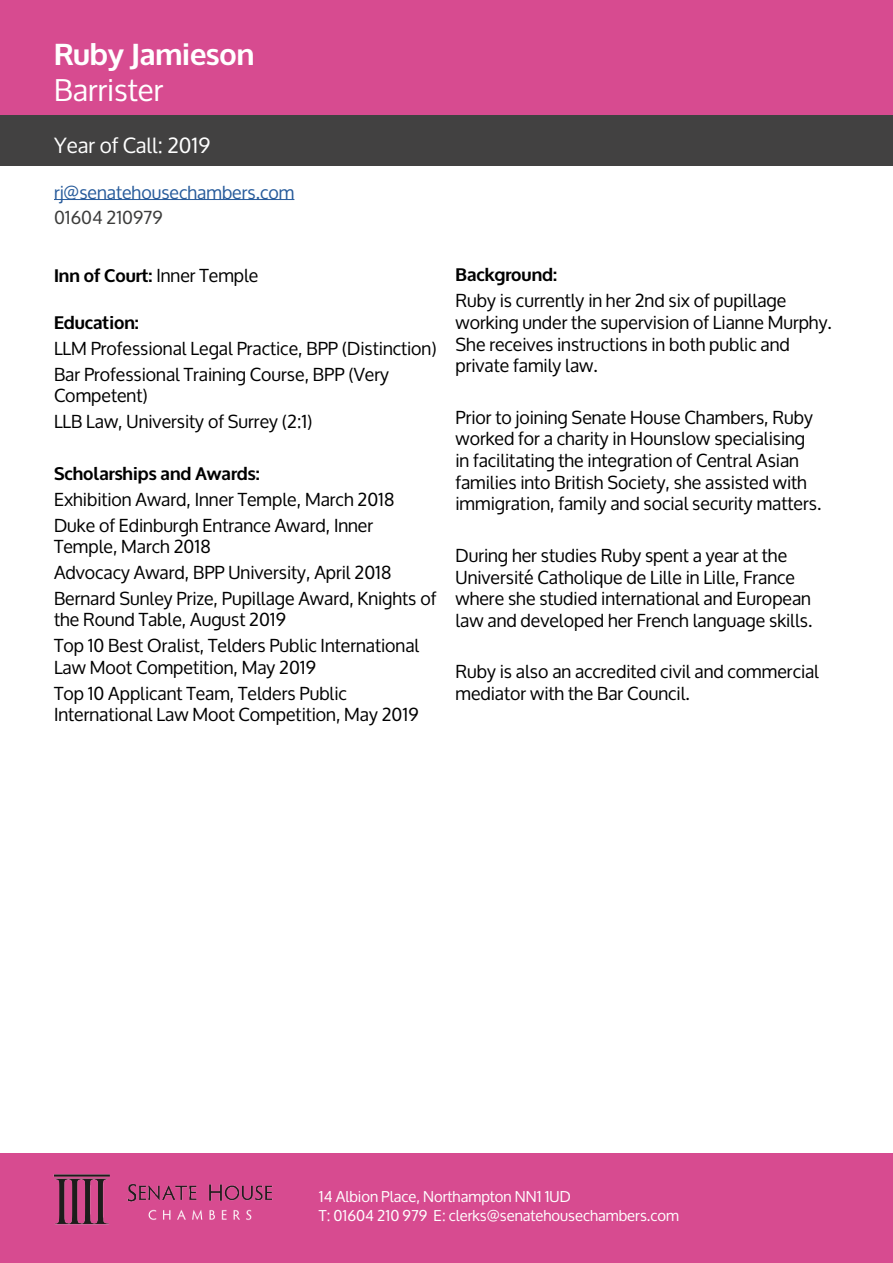
<style>
.page{position:relative;width:893px;height:1263px;background:#fff}
.page>*{position:absolute;margin:0;border:0;box-sizing:border-box;transform-origin:0 0}
.t1{font:700 30px "Oxygen";color:#fff}
.t2{font:30px "Oxygen";color:#fff}
.t3{font:21px "Oxygen";color:#fff}
.t4{font:18px/21.6px "Oxygen";color:#000}
.t5{font:700 18px "Oxygen";color:#000}
.t6{font:18px "Oxygen";color:#275b9b}
.t7{font:18px "Oxygen";color:#3c3c3b}
.t8{font:15px/19.5px "Oxygen";color:#fff}
.s1{font-weight:400}
</style>
<div class="page">
<div style="left:0;top:47px;width:893px;height:119px;background:#424141"></div>
<div style="left:0;top:0;width:893px;height:114px;background:#d74b90"></div>
<div style="left:0;top:1153px;width:893px;height:110px;background:#d74b90"></div>
<hr style="left:54px;top:199px;width:240px;height:1px;background:#275b9b">
<img style="left:53px;top:1174px;width:220px;height:51px">
<h1 class="t1" style="left:54px;top:36px;width:202px">Ruby Jamieson</h1>
<h1 class="t2" style="left:54px;top:73px;width:111px">Barrister</h1>
<p class="t3" style="left:54px;top:134px;width:158px">Year of Call: 2019</p>
<p class="t6" style="left:54px;top:182px;width:242px">rj@senatehousechambers.com</p>
<p class="t7" style="left:54px;top:208px;width:110px">01604 210979</p>
<p class="t5" style="left:54px;top:264px;width:206px">Inn of Court: <span class="s1">Inner Temple</span></p>
<p class="t5" style="left:54px;top:311px;width:86px">Education:</p>
<p class="t4" style="left:54px;top:336px;width:384px;line-height:25.8px">LLM Professional Legal Practice, BPP (Distinction)<br>Bar Professional Training Course, BPP (Very</p>
<p class="t4" style="left:54px;top:383px;width:260px;line-height:25.8px">Competent)<br>LLB Law, University of Surrey (2:1)</p>
<p class="t5" style="left:54px;top:462px;width:207px">Scholarships and Awards:</p>
<p class="t4" style="left:54px;top:487px;width:342px;line-height:25.8px">Exhibition Award, Inner Temple, March 2018<br>Duke of Edinburgh Entrance Award, Inner</p>
<p class="t4" style="left:54px;top:534px;width:384px;line-height:25.8px">Temple, March 2018<br>Advocacy Award, BPP University, April 2018<br>Bernard Sunley Prize, Pupillage Award, Knights of</p>
<p class="t4" style="left:54px;top:607px;width:367px;line-height:25.8px">the Round Table, August 2019<br>Top 10 Best Oralist, Telders Public International</p>
<p class="t4" style="left:54px;top:655px;width:294px;line-height:25.8px">Law Moot Competition, May 2019<br>Top 10 Applicant Team, Telders Public</p>
<p class="t4" style="left:54px;top:704px;width:366px">International Law Moot Competition, May 2019</p>
<p class="t5" style="left:455px;top:264px;width:103px">Background:</p>
<p class="t4" style="left:455px;top:290px;width:378px">Ruby is currently in her 2nd six of pupillage working under the supervision of Lianne Murphy.<br>She receives instructions in both public and private family law.</p>
<p class="t4" style="left:455px;top:407px;width:367px">Prior to joining Senate House Chambers, Ruby worked for a charity in Hounslow specialising in facilitating the integration of Central Asian families into British Society, she assisted with immigration, family and social security matters.</p>
<p class="t4" style="left:455px;top:545px;width:358px">During her studies Ruby spent a year at the Université Catholique de Lille in Lille, France where she studied international and European law and developed her French language skills.</p>
<p class="t4" style="left:455px;top:661px;width:365px">Ruby is also an accredited civil and commercial mediator with the Bar Council.</p>
<p class="t8" style="left:319px;top:1187px;width:362px">14 Albion Place, Northampton NN1 1UD<br>T: 01604 210 979 E: clerks@senatehousechambers.com</p>
</div>
